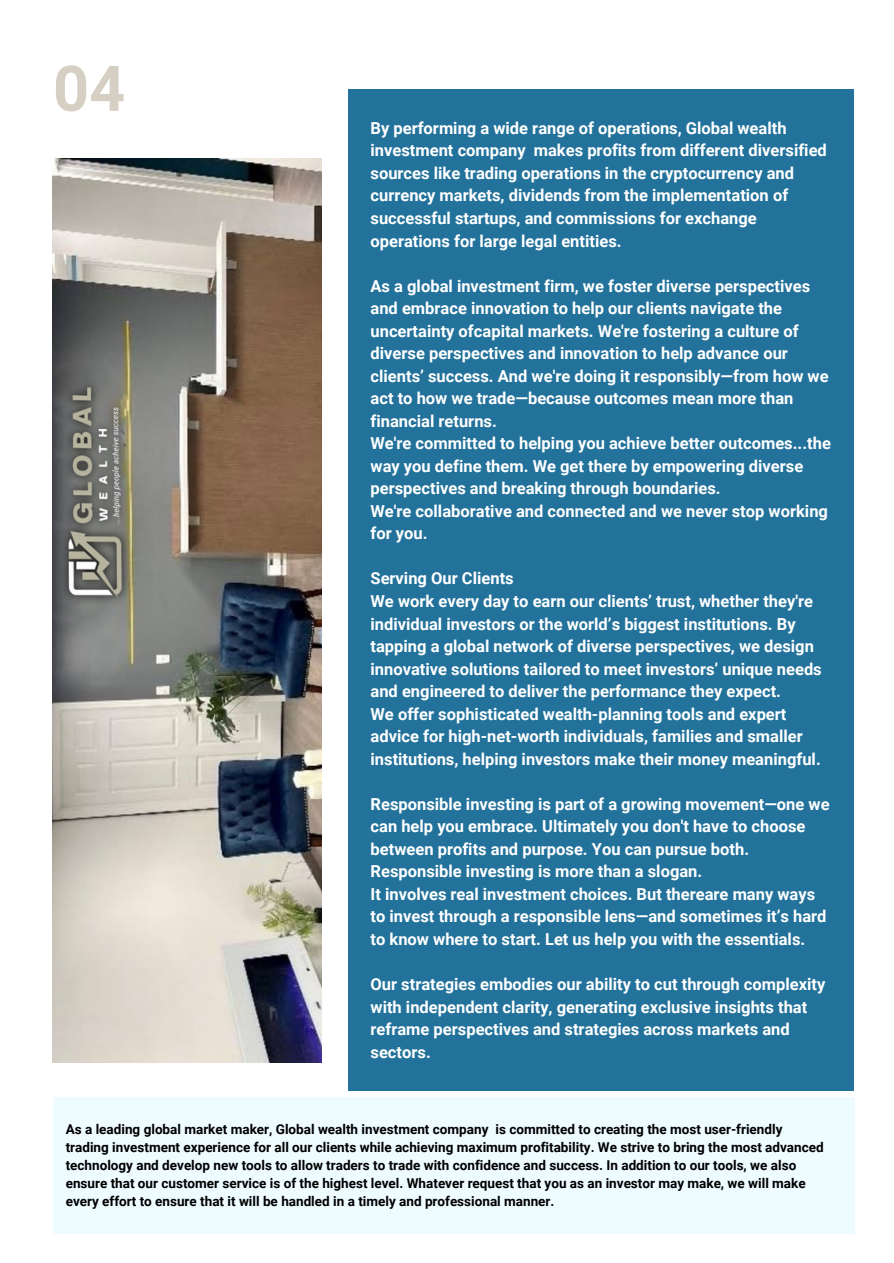
<style>
.page{position:relative;width:894px;height:1263px;background:#fff}
.page>*{position:absolute;margin:0;border:0;box-sizing:border-box;transform-origin:0 0}
.t1{font:700 63px "Roboto";color:#d6d0c4}
.t2{font:700 16.5px/22.5px "Roboto";color:#fff}
.t3{font:700 13.5px/18px "Roboto";color:#000}
</style>
<div class="page">
<img style="left:53px;top:158px;width:268px;height:904px">
<div style="left:348px;top:89px;width:506px;height:1001px;background:#22729b"></div>
<div style="left:53px;top:1096px;width:800px;height:137px;background:#eefcff"></div>
<h1 class="t1" style="left:53px;top:52px;width:74px">04</h1>
<p class="t2" style="left:370px;top:117px;width:457px">By performing a wide range of operations, Global wealth investment company makes profits from different diversified sources like trading operations in the cryptocurrency and currency markets, dividends from the implementation of successful startups, and commissions for exchange operations for large legal entities.</p>
<p class="t2" style="left:370px;top:275px;width:462px">As a global investment firm, we foster diverse perspectives and embrace innovation to help our clients navigate the uncertainty ofcapital markets. We're fostering a culture of diverse perspectives and innovation to help advance our clients’ success. And we're doing it responsibly—from how we act to how we trade—because outcomes mean more than financial returns.<br>We're committed to helping you achieve better outcomes...the way you define them. We get there by empowering diverse perspectives and breaking through boundaries.<br>We're collaborative and connected and we never stop working for you.</p>
<p class="t2" style="left:370px;top:567px;width:452px">Serving Our Clients<br>We work every day to earn our clients’ trust, whether they're individual investors or the world’s biggest institutions. By tapping a global network of diverse perspectives, we design innovative solutions tailored to meet investors’ unique needs and engineered to deliver the performance they expect.<br>We offer sophisticated wealth-planning tools and expert advice for high-net-worth individuals, families and smaller institutions, helping investors make their money meaningful.</p>
<p class="t2" style="left:370px;top:792px;width:460px">Responsible investing is part of a growing movement—one we can help you embrace. Ultimately you don't have to choose between profits and purpose. You can pursue both.<br>Responsible investing is more than a slogan.<br>It involves real investment choices. But thereare many ways to invest through a responsible lens—and sometimes it’s hard to know where to start. Let us help you with the essentials.</p>
<p class="t2" style="left:370px;top:973px;width:456px">Our strategies embodies our ability to cut through complexity with independent clarity, generating exclusive insights that reframe perspectives and strategies across markets and sectors.</p>
<p class="t3" style="left:66px;top:1119px;width:759px">As a leading global market maker, Global wealth investment company is committed to creating the most user-friendly trading investment experience for all our clients while achieving maximum profitability. We strive to bring the most advanced technology and develop new tools to allow traders to trade with confidence and success. In addition to our tools, we also ensure that our customer service is of the highest level. Whatever request that you as an investor may make, we will make every effort to ensure that it will be handled in a timely and professional manner.</p>
</div>
